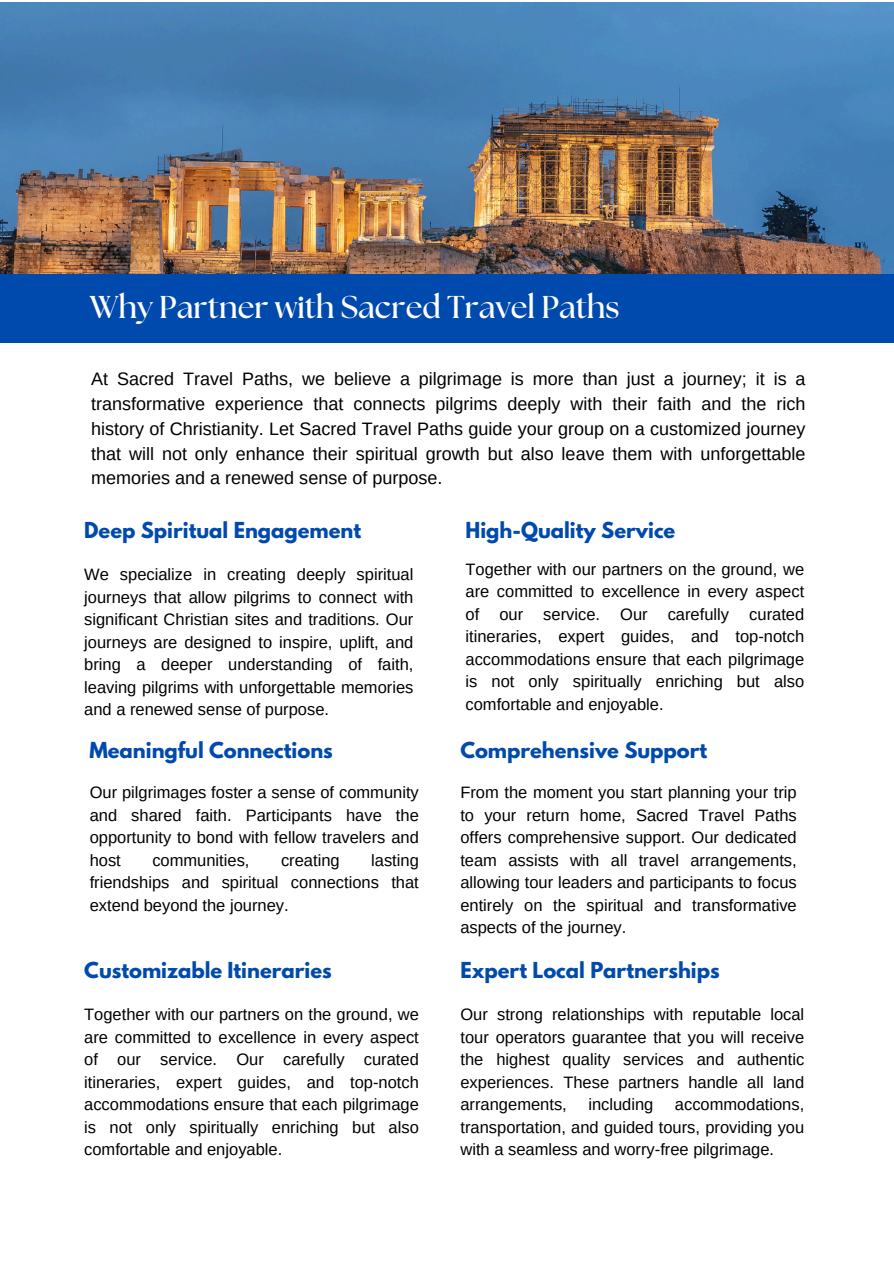
<style>
.page{position:relative;width:894px;height:1264px;background:#fff}
.page>*{position:absolute;margin:0;border:0;box-sizing:border-box;transform-origin:0 0}
.t1{font:700 31.5px "The Seasons";color:#fff}
.t2{font:700 19.5px "League Spartan";color:#004aad}
.t3{font:18px/24.8px "Arimo";color:#000;text-align:justify}
.t4{font:16.5px/22.5px "Arimo";color:#000;text-align:justify}
</style>
<div class="page">
<img style="left:0;top:3px;width:893px;height:271px">
<div style="left:0;top:274px;width:893px;height:69px;background:#004aad"></div>
<h1 class="t1" style="left:89px;top:293px;width:531px">Why Partner with Sacred Travel Paths</h1>
<h3 class="t3" style="left:91px;top:366px;width:715px">At Sacred Travel Paths, we believe a pilgrimage is more than just a journey; it is a transformative experience that connects pilgrims deeply with their faith and the rich history of Christianity. Let Sacred Travel Paths guide your group on a customized journey that will not only enhance their spiritual growth but also leave them with unforgettable memories and a renewed sense of purpose.</h3>
<h2 class="t2" style="left:84px;top:520px;width:278px">Deep Spiritual Engagement</h2>
<p class="t2" style="left:465px;top:520px;width:211px">High-Quality Service</p>
<p class="t4" style="left:465px;top:558px;width:340px">Together with our partners on the ground, we are committed to excellence in every aspect of our service. Our carefully curated itineraries, expert guides, and top-notch accommodations ensure that each pilgrimage is not only spiritually enriching but also comfortable and enjoyable.</p>
<h2 class="t2" style="left:460px;top:740px;width:248px">Comprehensive Support</h2>
<h2 class="t4" style="left:460px;top:781px;width:338px">From the moment you start planning your trip to your return home, Sacred Travel Paths offers comprehensive support. Our dedicated team assists with all travel arrangements, allowing tour leaders and participants to focus entirely on the spiritual and transformative aspects of the journey.</h2>
<p class="t2" style="left:460px;top:960px;width:261px">Expert Local Partnerships</p>
<p class="t4" style="left:460px;top:1003px;width:345px">Our strong relationships with reputable local tour operators guarantee that you will receive the highest quality services and authentic experiences. These partners handle all land arrangements,</p>
<p class="t4" style="left:84px;top:563px;width:330px">We specialize in creating deeply spiritual journeys that allow pilgrims to connect with significant Christian sites and traditions. Our journeys are designed to inspire, uplift, and bring a deeper understanding of faith, leaving pilgrims with unforgettable memories and a renewed sense of purpose.</p>
<h2 class="t2" style="left:89px;top:740px;width:245px">Meaningful Connections</h2>
<p class="t4" style="left:90px;top:781px;width:330px">Our pilgrimages foster a sense of community and shared faith. Participants have the opportunity to bond with fellow travelers and host</p>
<p class="t4" style="left:90px;top:848px;width:330px;text-indent:281px">lasting friendships and spiritual connections that extend beyond the journey.</p>
<p class="t4" style="left:152px;top:848px;width:99px">communities,</p>
<p class="t4" style="left:281px;top:848px;width:60px">creating</p>
<h2 class="t2" style="left:84px;top:960px;width:249px">Customizable Itineraries</h2>
<h2 class="t4" style="left:84px;top:1003px;width:336px">Together with our partners on the ground, we are committed to excellence in every aspect of our service. Our carefully curated itineraries, expert guides, and top-notch accommodations ensure that each pilgrimage is not only spiritually enriching but also comfortable and enjoyable.</h2>
<p class="t4" style="left:460px;top:1093px;width:345px;text-indent:214px">accommodations, transportation, and guided tours, providing you with a seamless and worry-free pilgrimage.</p>
<p class="t4" style="left:588px;top:1093px;width:67px">including</p>
</div>
